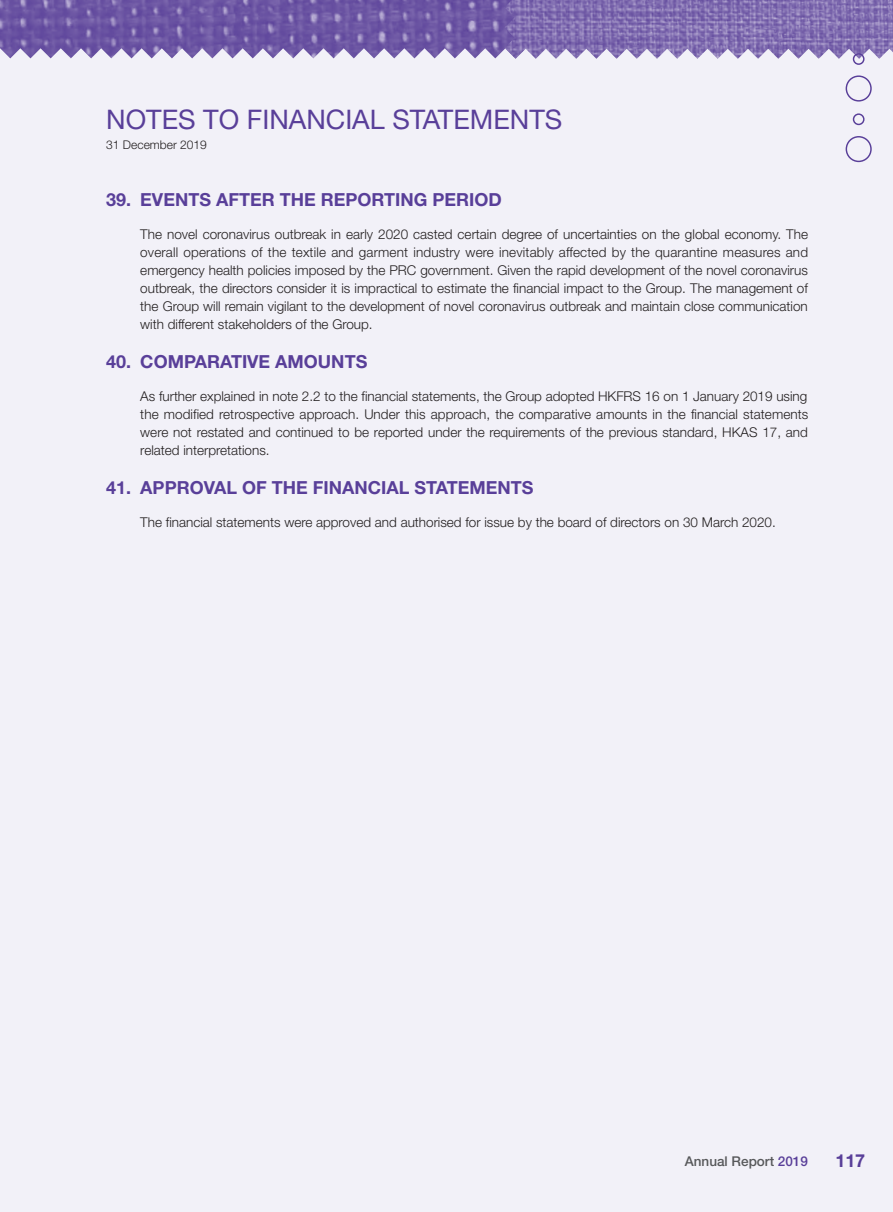
<style>
.page{position:relative;width:893px;height:1212px;background:#f2f1f8}
.page>*{position:absolute;margin:0;border:0;box-sizing:border-box;transform-origin:0 0}
.t1{font:27px "Helvetica Neue LT Std";color:#593f99}
.t2{font:700 18px "Helvetica Neue LT Std";color:#593f99}
.t3{font:300 13.5px/18px "Helvetica Neue LT Std";color:#231f20;text-align:justify}
.t4{font:500 13.5px "Helvetica Neue LT Std";color:#57585a}
.t5{font:300 12px "Helvetica Neue LT Std";color:#231f20}
.s1{color:#593f99}
</style>
<div class="page">
<img style="left:1px;top:0;width:503px;height:58px">
<img style="left:0;top:0;width:1px;height:49px">
<img style="left:504px;top:0;width:389px;height:59px">
<svg style="left:845px;top:52px;width:27px;height:111px"></svg>
<h1 class="t1" style="left:106px;top:103px;width:458px">NOTES TO FINANCIAL STATEMENTS</h1>
<p class="t5" style="left:106px;top:138px;width:102px">31 December 2019</p>
<h2 class="t2" style="left:106px;top:189px;width:397px">39. EVENTS AFTER THE REPORTING PERIOD</h2>
<p class="t3" style="left:140px;top:224px;width:669px">The novel coronavirus outbreak in early 2020 casted certain degree of uncertainties on the global economy. The overall operations of the textile and garment industry were inevitably affected by the quarantine measures and emergency health policies imposed by the PRC government. Given the rapid development of the novel coronavirus outbreak, the directors consider it is impractical to estimate the financial impact to the Group. The management of the Group will remain vigilant to the development of novel coronavirus outbreak and maintain close communication with different stakeholders of the Group.</p>
<h2 class="t2" style="left:106px;top:351px;width:263px">40. COMPARATIVE AMOUNTS</h2>
<p class="t3" style="left:140px;top:386px;width:669px">As further explained in note 2.2 to the financial statements, the Group adopted HKFRS 16 on 1 January 2019 using the modified retrospective approach. Under this approach, the comparative amounts in the financial statements were not restated and continued to be reported under the requirements of the previous standard, HKAS 17, and related interpretations.</p>
<h2 class="t2" style="left:106px;top:477px;width:429px">41. APPROVAL OF THE FINANCIAL STATEMENTS</h2>
<p class="t3" style="left:140px;top:512px;width:637px">The financial statements were approved and authorised for issue by the board of directors on 30 March 2020.</p>
<p class="t4" style="left:685px;top:1153px;width:125px">Annual Report <span class="s1">2019</span></p>
<h2 class="t2" style="left:836px;top:1149px;width:31px">117</h2>
</div>
